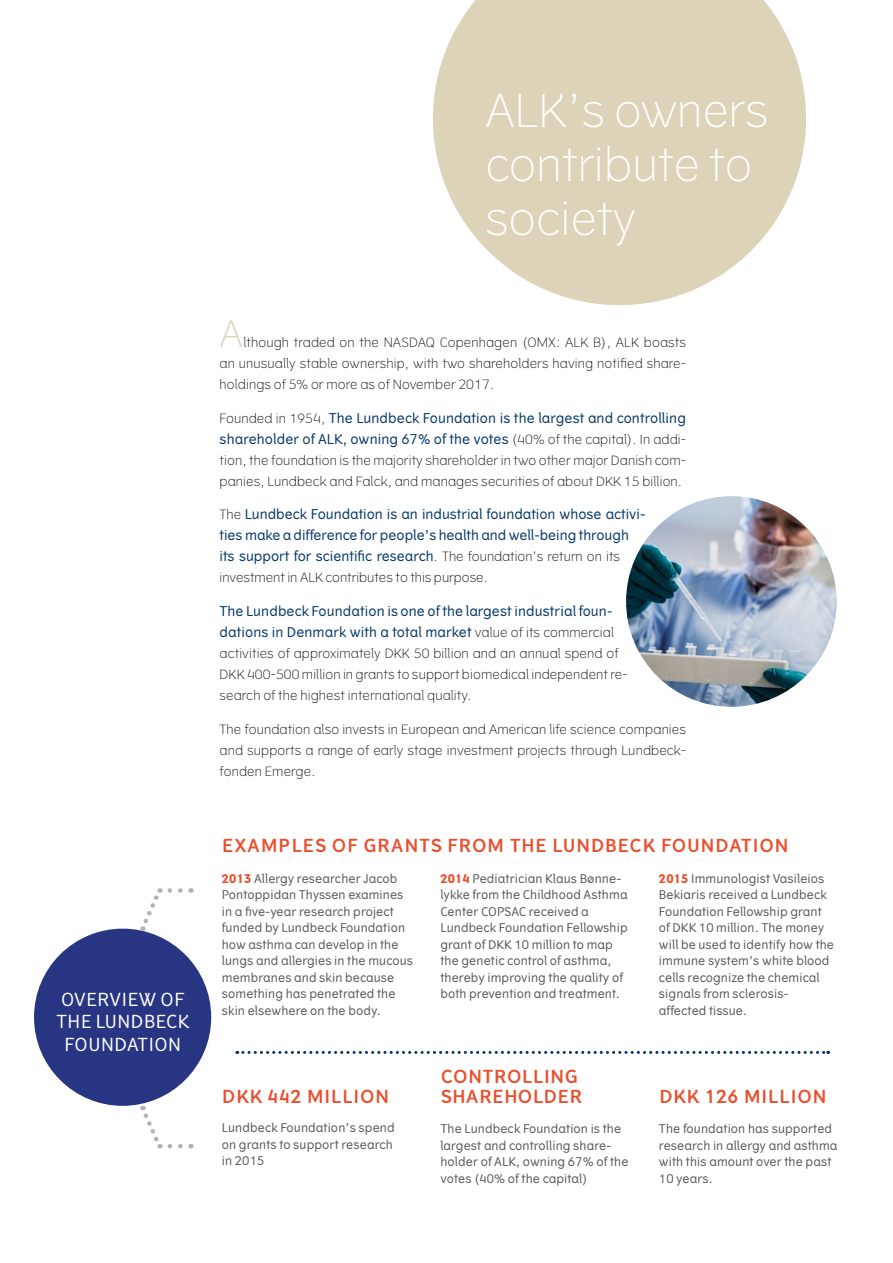
<style>
.page{position:relative;width:893px;height:1263px;background:#fff}
.page>*{position:absolute;margin:0;border:0;box-sizing:border-box;transform-origin:0 0}
.t1{font:300 45px/54px "Vertigo";color:#fff}
.t2{font:300 36px "Vertigo";color:#ddd3b8}
.t3{font:600 18px "Vertigo";letter-spacing:.05em;color:#e94f2d}
.t4{font:18px/22.5px "Vertigo";letter-spacing:.035em;color:#fff;text-align:center}
.t5{font:13.5px/21px "Vertigo";color:#003466}
.t6{font:300 12.75px/21px "Vertigo";letter-spacing:.01em;color:#000}
.t7{font:12px/16.5px "Vertigo";letter-spacing:.01em;color:#575756}
.s1{font-weight:300;font-size:12.75px;color:#000}
.s2{font-weight:700;color:#e94f2d}
</style>
<div class="page">
<img style="left:626px;top:496px;width:211px;height:211px;border-radius:105px">
<div style="left:34px;top:929px;width:177px;height:177px;background:#283583;border-radius:50%"></div>
<svg style="left:237px;top:1051px;width:592px;height:3px"></svg>
<svg style="left:140px;top:888px;width:23px;height:43px"></svg>
<svg style="left:170px;top:888px;width:21px;height:5px"></svg>
<svg style="left:140px;top:1106px;width:23px;height:42px"></svg>
<svg style="left:170px;top:1144px;width:21px;height:4px"></svg>
<svg style="left:433px;top:0;width:373px;height:305px;fill:#ddd3b8"></svg>
<h3 class="t4" style="left:56px;top:988px;width:134px">OVERVIEW OF<br>THE LUNDBECK<br>FOUNDATION</h3>
<h1 class="t1" style="left:485px;top:84px;width:285px">ALK’s owners contribute to society</h1>
<h2 class="t2" style="left:220px;top:312px;width:25px">A</h2>
<p class="t6" style="left:220px;top:332px;width:468px;text-indent:24px">lthough traded on the NASDAQ Copenhagen (OMX: ALK B), ALK boasts an unusually stable ownership, with two shareholders having notified share&shy;holdings of 5% or more as of November 2017.</p>
<p class="t5" style="left:220px;top:407px;width:468px"><span class="s1">Founded in 1954,</span> The Lundbeck Foundation is the largest and controlling shareholder of ALK, owning 67% of the votes <span class="s1">(40% of the capital). In addi-</span></p>
<p class="t6" style="left:220px;top:449px;width:468px">tion, the foundation is the majority shareholder in two other major Danish com&shy;panies, Lundbeck and Falck, and manages securities of about DKK 15 billion.</p>
<p class="t5" style="left:220px;top:504px;width:428px"><span class="s1">The</span> Lundbeck Foundation is an industrial foundation whose activi&shy;ties make a difference for people’s health and well-being through its support for scientific research<span class="s1">. The foundation’s return on its</span></p>
<p class="t6" style="left:220px;top:567px;width:270px">investment in ALK contributes to this purpose.</p>
<p class="t5" style="left:220px;top:601px;width:396px">The Lundbeck Foundation is one of the largest industrial foun&shy;dations in Denmark with a total market <span class="s1">value of its commercial</span></p>
<p class="t6" style="left:220px;top:643px;width:409px">activities of approximately DKK 50 billion and an annual spend of<br>DKK 400-500 million in grants to support biomedical independent re&shy;search of the highest international quality.</p>
<p class="t6" style="left:220px;top:719px;width:468px;text-align:justify">The foundation also invests in European and American life science companies and supports a range of early stage investment projects through Lundbeck&shy;fonden Emerge.</p>
<h3 class="t3" style="left:222px;top:834px;width:568px">EXAMPLES OF GRANTS FROM THE LUNDBECK FOUNDATION</h3>
<p class="t7" style="left:222px;top:870px;width:193px"><span class="s2">2013</span> Allergy researcher Jacob<br>Pontoppidan Thyssen examines in a five-year research project funded by Lundbeck Foundation how asthma can develop in the lungs and allergies in the mucous membranes and skin because something has penetrated the skin elsewhere on the body.</p>
<p class="t7" style="left:440px;top:870px;width:189px"><span class="s2">2014</span> Pediatrician Klaus Bønne&shy;lykke from the Childhood Asthma<br>Center COPSAC received a<br>Lundbeck Foundation Fellowship grant of DKK 10 million to map the genetic control of asthma, thereby improving the quality of both prevention and treatment.</p>
<p class="t7" style="left:659px;top:870px;width:177px"><span class="s2">2015</span> Immunologist Vasileios<br>Bekiaris received a Lundbeck<br>Foundation Fellowship grant of DKK 10 million. The money will be used to identify how the immune system’s white blood cells recognize the chemical signals from sclerosis&shy;affected tissue.</p>
<h3 class="t3" style="left:441px;top:1066px;width:138px">CONTROLLING</h3>
<h3 class="t3" style="left:222px;top:1086px;width:168px">DKK 442 MILLION</h3>
<h3 class="t3" style="left:441px;top:1086px;width:143px">SHAREHOLDER</h3>
<h3 class="t3" style="left:659px;top:1086px;width:168px">DKK 126 MILLION</h3>
<p class="t7" style="left:222px;top:1119px;width:174px">Lundbeck Foundation’s spend on grants to support research in 2015</p>
<p class="t7" style="left:659px;top:1121px;width:180px">The foundation has supported research in allergy and asthma with this amount over the past<br>10 years.</p>
<p class="t7" style="left:440px;top:1121px;width:190px">The Lundbeck Foundation is the largest and controlling share&shy;holder of ALK, owning 67% of the votes (40% of the capital)</p>
</div>
